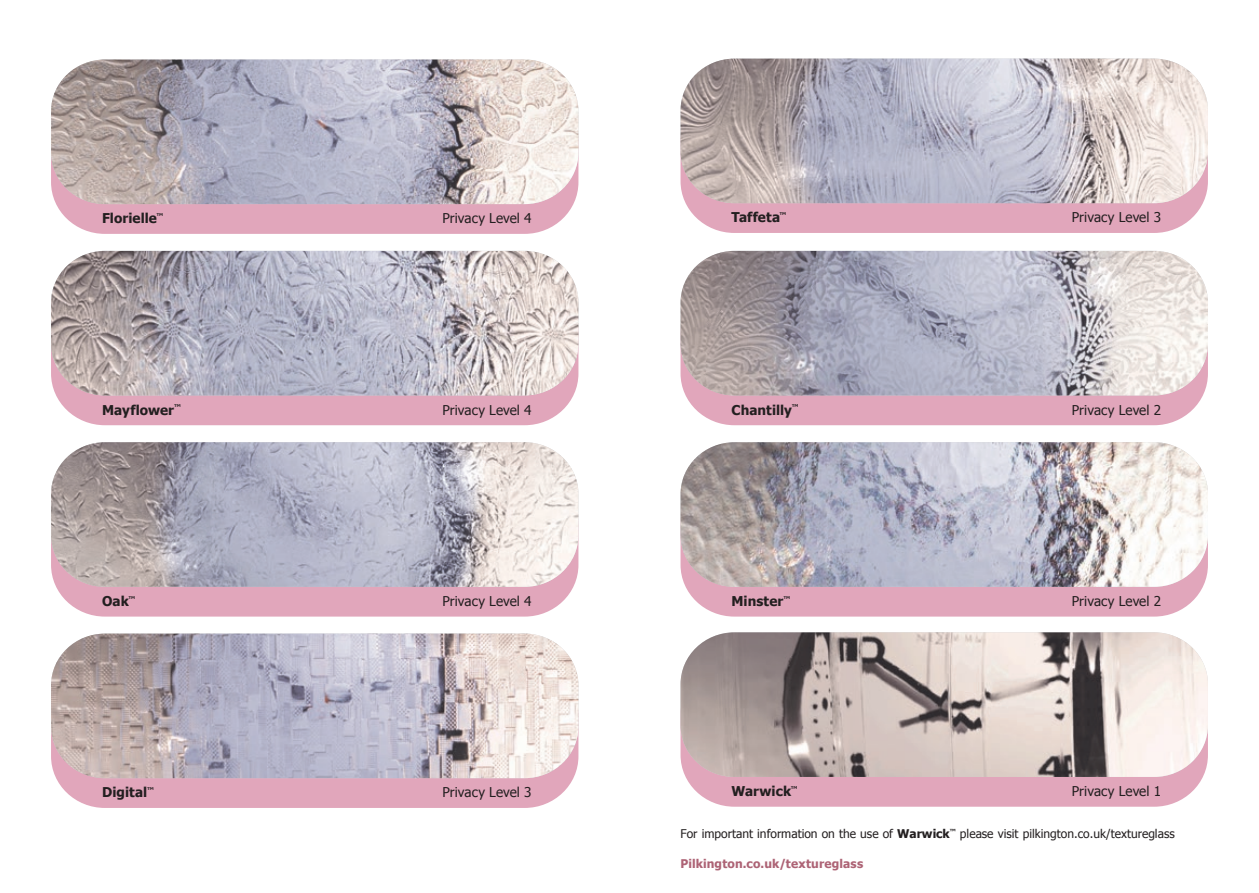
<style>
.page{position:relative;width:1259px;height:893px;background:#fff}
.page>*{position:absolute;margin:0;border:0;box-sizing:border-box;transform-origin:0 0}
.t1{font:13.5px "Tahoma";letter-spacing:.005em;color:#231f20}
.t2{font:700 13.5px "Tahoma";letter-spacing:.005em;color:#231f20}
.t3{font:12px "Tahoma";color:#231f20}
.t4{font:700 12px "Tahoma";letter-spacing:.015em;color:#ad6375}
.s1{font-weight:700}
</style>
<div class="page">
<div style="left:51px;top:89px;width:527px;height:145px;background:#e1a6bb;border-radius:53px"></div>
<img style="left:51px;top:60px;width:527px;height:144px">
<div style="left:51px;top:281px;width:527px;height:144px;background:#e1a6bb;border-radius:53px"></div>
<img style="left:51px;top:251px;width:527px;height:144px">
<div style="left:51px;top:472px;width:527px;height:145px;background:#e1a6bb;border-radius:53px"></div>
<img style="left:51px;top:442px;width:527px;height:145px">
<div style="left:51px;top:663px;width:527px;height:145px;background:#e1a6bb;border-radius:53px"></div>
<img style="left:51px;top:634px;width:527px;height:144px">
<div style="left:680px;top:88px;width:528px;height:145px;background:#e1a6bb;border-radius:53px"></div>
<img style="left:680px;top:59px;width:528px;height:144px">
<div style="left:680px;top:281px;width:528px;height:144px;background:#e1a6bb;border-radius:53px"></div>
<img style="left:680px;top:251px;width:528px;height:144px">
<div style="left:680px;top:472px;width:528px;height:145px;background:#e1a6bb;border-radius:53px"></div>
<img style="left:680px;top:442px;width:528px;height:145px">
<div style="left:680px;top:662px;width:528px;height:145px;background:#e1a6bb;border-radius:53px"></div>
<img style="left:680px;top:632px;width:528px;height:145px">
<p class="t2" style="left:102px;top:209px;width:63px">Florielle<sup>™</sup></p>
<p class="t1" style="left:442px;top:209px;width:91px">Privacy Level 4</p>
<p class="t2" style="left:731px;top:208px;width:56px">Taffeta<sup>™</sup></p>
<p class="t1" style="left:1072px;top:208px;width:91px">Privacy Level 3</p>
<p class="t2" style="left:102px;top:400px;width:80px">Mayflower<sup>™</sup></p>
<p class="t1" style="left:442px;top:401px;width:91px">Privacy Level 4</p>
<p class="t2" style="left:731px;top:400px;width:69px">Chantilly<sup>™</sup></p>
<p class="t1" style="left:1072px;top:401px;width:91px">Privacy Level 2</p>
<p class="t2" style="left:102px;top:592px;width:35px">Oak<sup>™</sup></p>
<p class="t1" style="left:442px;top:592px;width:91px">Privacy Level 4</p>
<p class="t2" style="left:731px;top:592px;width:60px">Minster<sup>™</sup></p>
<p class="t1" style="left:1072px;top:592px;width:91px">Privacy Level 2</p>
<p class="t2" style="left:102px;top:783px;width:53px">Digital<sup>™</sup></p>
<p class="t1" style="left:442px;top:783px;width:91px">Privacy Level 3</p>
<p class="t2" style="left:731px;top:782px;width:68px">Warwick<sup>™</sup></p>
<p class="t1" style="left:1072px;top:782px;width:91px">Privacy Level 1</p>
<p class="t3" style="left:680px;top:826px;width:496px">For important information on the use of <span class="s1">Warwick</span><sup>™</sup> please visit pilkington.co.uk/textureglass</p>
<p class="t4" style="left:680px;top:855px;width:184px">Pilkington.co.uk/textureglass</p>
</div>
